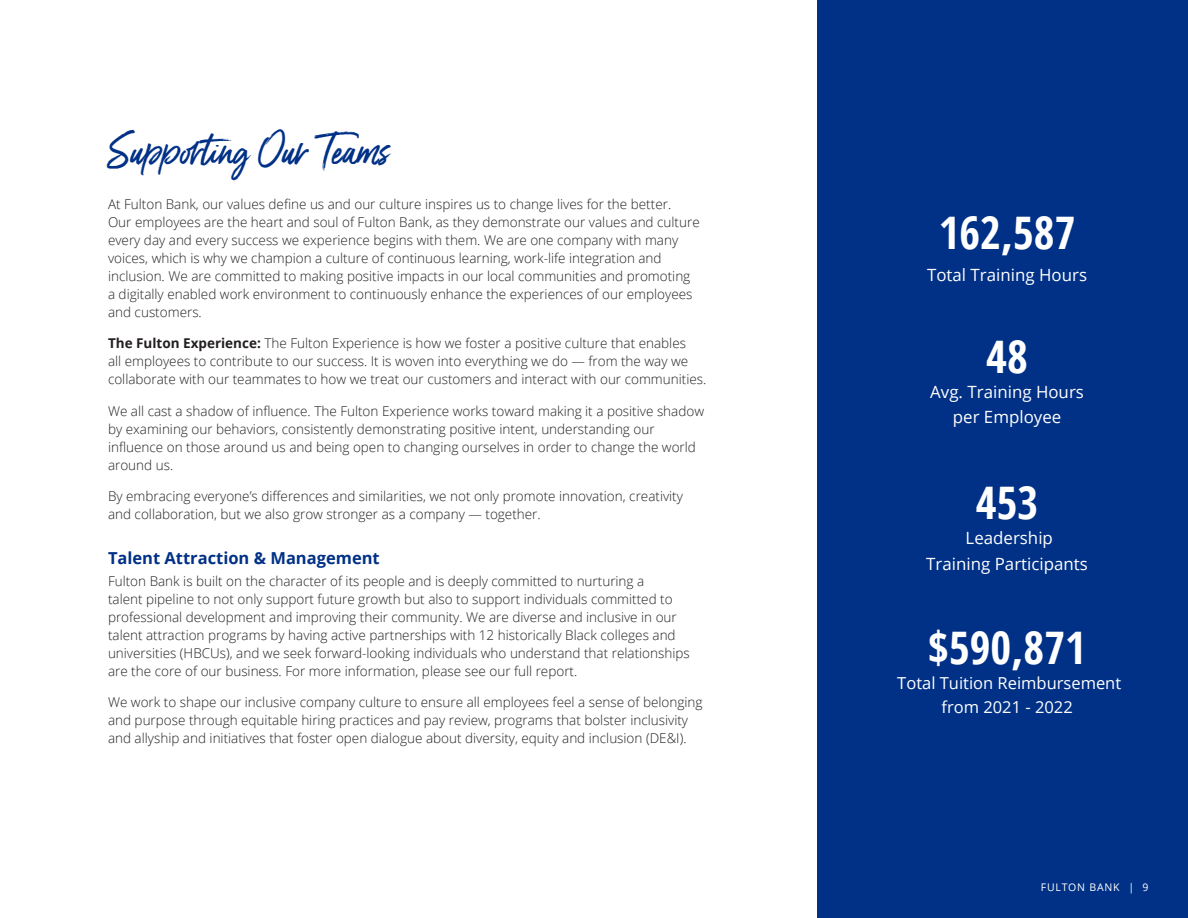
<style>
.page{position:relative;width:1188px;height:918px;background:#fff}
.page>*{position:absolute;margin:0;border:0;box-sizing:border-box;transform-origin:0 0}
.t1{font:700 condensed 44.85px "Open Sans";color:#fff}
.Spotlight_head{font:42px "Gotcha";color:#003186;scale:.94 1}
.t2{font:16.8px/25.3px "Open Sans";color:#fff;text-align:center}
.t3{font:16.5px/24.8px "Open Sans";color:#fff;text-align:center}
.Subhead_1{font:700 16.5px "Open Sans";color:#003186}
.Body_copy{font:300 13.5px/18px "Open Sans";color:#231f20}
.t4{font:10.5px "Open Sans";letter-spacing:.075em;color:#fff}
.s1{font-weight:700}
</style>
<div class="page">
<div style="left:817px;top:0;width:371px;height:918px;background:#003186"></div>
<p class="Spotlight_head" style="left:108px;top:122px;width:300px">Supporting Our Teams</p>
<p class="Body_copy" style="left:108px;top:195px;width:593px">At Fulton Bank, our values define us and our culture inspires us to change lives for the better.<br>Our employees are the heart and soul of Fulton Bank, as they demonstrate our values and culture every day and every success we experience begins with them. We are one company with many voices, which is why we champion a culture of continuous learning, work-life integration and inclusion. We are committed to making positive impacts in our local communities and promoting a digitally enabled work environment to continuously enhance the experiences of our employees and customers.</p>
<p class="Body_copy" style="left:108px;top:334px;width:600px"><span class="s1">The Fulton Experience:</span> The Fulton Experience is how we foster a positive culture that enables<br>all employees to contribute to our success. It is woven into everything we do — from the way we collaborate with our teammates to how we treat our customers and interact with our communities.</p>
<p class="Body_copy" style="left:108px;top:402px;width:598px">We all cast a shadow of influence. The Fulton Experience works toward making it a positive shadow by examining our behaviors, consistently demonstrating positive intent, understanding our influence on those around us and being open to changing ourselves in order to change the world around us.</p>
<p class="Body_copy" style="left:108px;top:487px;width:577px">By embracing everyone’s differences and similarities, we not only promote innovation, creativity and collaboration, but we also grow stronger as a company — together.</p>
<p class="Subhead_1" style="left:108px;top:547px;width:273px">Talent Attraction &amp; Management</p>
<p class="Body_copy" style="left:108px;top:571px;width:583px">Fulton Bank is built on the character of its people and is deeply committed to nurturing a<br>talent pipeline to not only support future growth but also to support individuals committed to professional development and improving their community. We are diverse and inclusive in our talent attraction programs by having active partnerships with 12 historically Black colleges and universities (HBCUs), and we seek forward-looking individuals who understand that relationships are the core of our business. For more information, please see our full report.</p>
<p class="Body_copy" style="left:108px;top:693px;width:596px">We work to shape our inclusive company culture to ensure all employees feel a sense of belonging and purpose through equitable hiring practices and pay review, programs that bolster inclusivity and allyship and initiatives that foster open dialogue about diversity, equity and inclusion (DE&amp;I).</p>
<p class="t1" style="left:939px;top:202px;width:138px">162,587</p>
<p class="t2" style="left:927px;top:262px;width:161px">Total Training Hours</p>
<p class="t1" style="left:986px;top:325px;width:43px">48</p>
<p class="t2" style="left:930px;top:379px;width:155px">Avg. Training Hours per Employee</p>
<p class="t1" style="left:976px;top:472px;width:64px">453</p>
<p class="t2" style="left:926px;top:525px;width:163px">Leadership<br>Training Participants</p>
<p class="t1" style="left:928px;top:616px;width:159px">$590,871</p>
<p class="t3" style="left:897px;top:670px;width:226px">Total Tuition Reimbursement from 2021 - 2022</p>
<p class="t4" style="left:1041px;top:880px;width:109px">FULTON BANK | 9</p>
</div>
